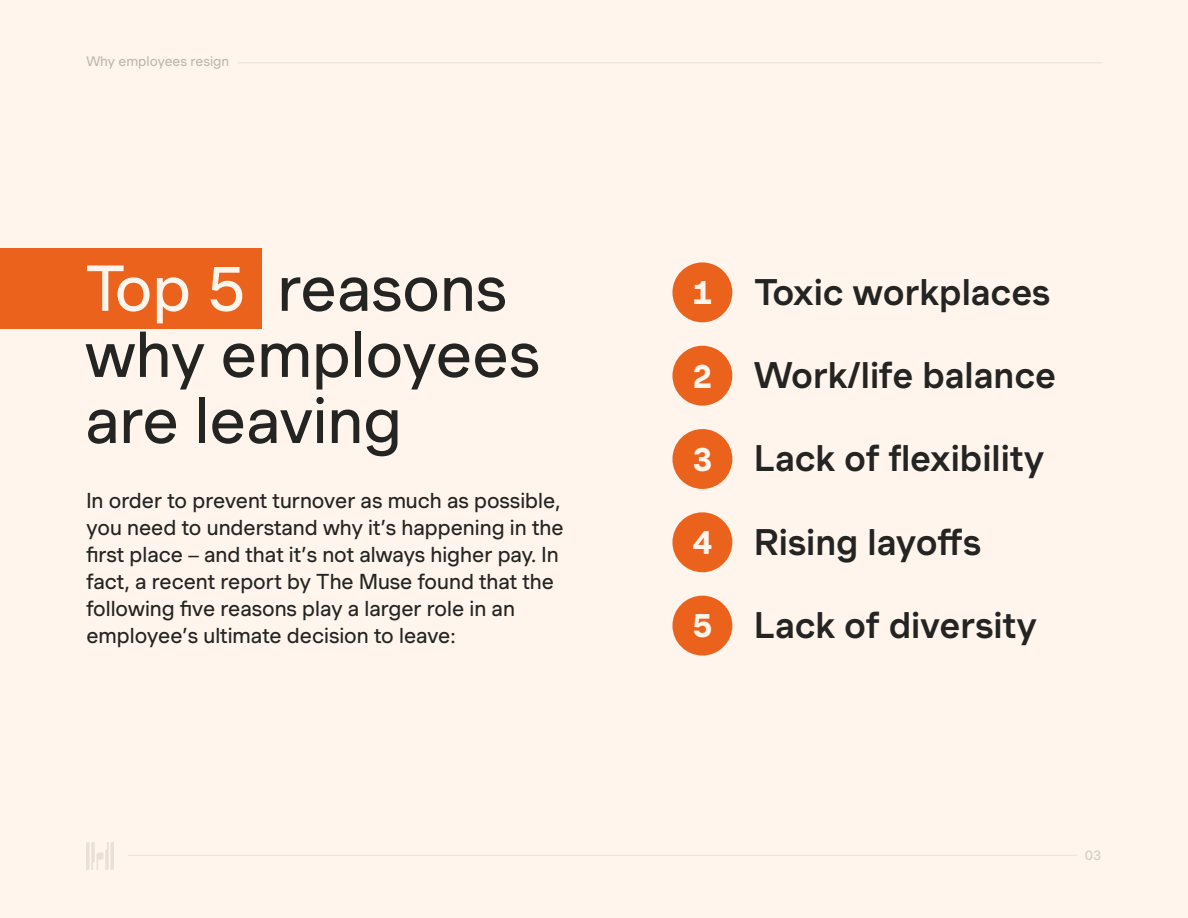
<style>
.page{position:relative;width:1188px;height:918px;background:#fff5ed}
.page>*{position:absolute;margin:0;border:0;box-sizing:border-box;transform-origin:0 0}
.t1{font:63px/66.2px "Muoto";color:#242422}
.t2{font:500 36px "Muoto";color:#242422}
.t3{font:21px/27px "Muoto";color:#242422}
.t4{font:13.5px "Muoto";color:rgb(36 36 34/.3)}
.t5{font:13.5px "Muoto";color:rgb(36 36 34/.2)}
.s1{color:#fff5ed}
.s2{font-weight:700;font-size:33px;color:#fff5ed}
</style>
<div class="page">
<hr style="left:128px;top:855px;width:949px;height:1px;background:#efe6de">
<img style="left:86px;top:843px;width:27px;height:27px">
<hr style="left:86px;top:62px;width:1016px;height:1px;background:#f1e7e0">
<div style="left:72px;top:48px;width:166px;height:27px;background:#fff5ed"></div>
<div style="left:0;top:249px;width:261px;height:80px;background:#eb621d"></div>
<div style="left:672px;top:262px;width:60px;height:60px;background:#eb621d;border-radius:50%"></div>
<div style="left:672px;top:346px;width:60px;height:60px;background:#eb621d;border-radius:50%"></div>
<div style="left:672px;top:429px;width:60px;height:60px;background:#eb621d;border-radius:50%"></div>
<div style="left:672px;top:512px;width:60px;height:60px;background:#eb621d;border-radius:50%"></div>
<div style="left:672px;top:596px;width:60px;height:60px;background:#eb621d;border-radius:50%"></div>
<p class="t4" style="left:86px;top:53px;width:144px">Why employees resign</p>
<h1 class="t1" style="left:85px;top:255px;width:456px"><span class="s1">Top 5</span> reasons why employees are leaving</h1>
<p class="t3" style="left:86px;top:487px;width:479px">In order to prevent turnover as much as possible, you need to understand why it’s happening in the first place – and that it’s not always higher pay. In fact, a recent report by The Muse found that the following five reasons play a larger role in an employee’s ultimate decision to leave:</p>
<h2 class="t2" style="left:692px;top:270px;width:360px"><span class="s2">1</span> Toxic workplaces</h2>
<h2 class="t2" style="left:692px;top:354px;width:365px"><span class="s2">2</span> Work/life balance</h2>
<h2 class="t2" style="left:692px;top:437px;width:353px"><span class="s2">3</span> Lack of flexibility</h2>
<h2 class="t2" style="left:692px;top:520px;width:290px"><span class="s2">4</span> Rising layoffs</h2>
<h2 class="t2" style="left:692px;top:603px;width:346px"><span class="s2">5</span> Lack of diversity</h2>
<p class="t5" style="left:1085px;top:847px;width:18px">03</p>
</div>
